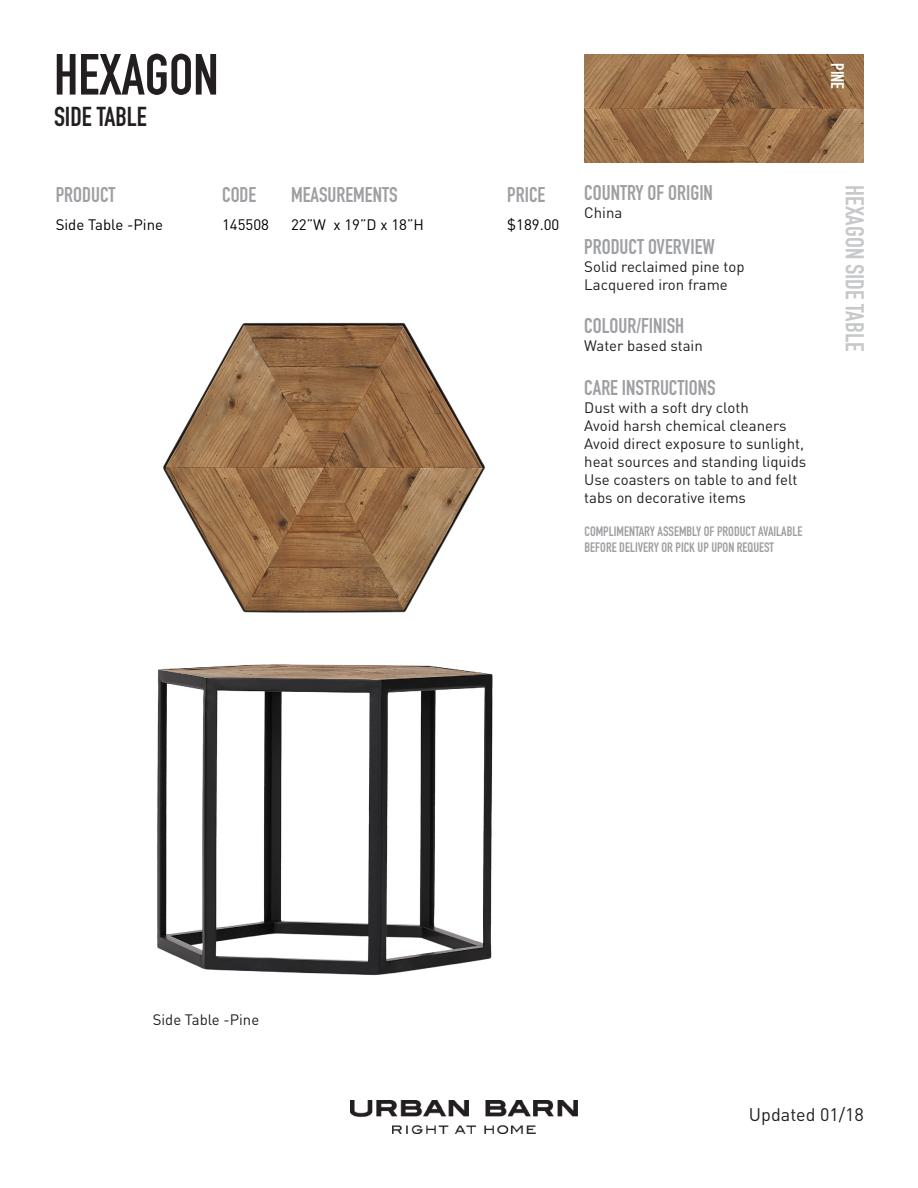
<style>
.page{position:relative;width:918px;height:1188px;background:#fff}
.page>*{position:absolute;margin:0;border:0;box-sizing:border-box;transform-origin:0 0}
.t1{font:57px "DIN Engschrift Std";color:#231f20}
.t2{font:27px "DIN Engschrift Std";color:#231f20}
.t3{font:25.5px "DIN Engschrift Std";color:#c7c8ca}
.t4{font:21px "DIN Engschrift Std";color:#9d9fa2}
.t5{font:18px "DINOT";color:#231f20}
.t6{font:18px "DIN Engschrift Std";color:#fff}
.t7{font:15px/18px "DINOT";color:#231f20}
.t8{font:15px "DINOT";color:#000}
.t9{font:13.5px/16.2px "DIN Engschrift Std";color:#9d9fa2}
</style>
<div class="page">
<img style="left:350px;top:1100px;width:227px;height:34px">
<img style="left:584px;top:54px;width:280px;height:109px">
<img style="left:157px;top:664px;width:336px;height:312px">
<img style="left:163px;top:322px;width:322px;height:291px">
<p class="t1" style="left:54px;top:41px;width:166px">HEXAGON</p>
<p class="t2" style="left:54px;top:101px;width:94px">SIDE TABLE</p>
<p class="t4" style="left:56px;top:183px;width:61px">PRODUCT</p>
<p class="t4" style="left:222px;top:183px;width:36px">CODE</p>
<p class="t4" style="left:291px;top:183px;width:108px">MEASUREMENTS</p>
<p class="t4" style="left:507px;top:183px;width:40px">PRICE</p>
<p class="t8" style="left:56px;top:214px;width:109px">Side Table -Pine</p>
<p class="t8" style="left:222px;top:214px;width:48px">145508</p>
<p class="t8" style="left:291px;top:214px;width:134px">22”W x 19”D x 18”H</p>
<p class="t8" style="left:507px;top:214px;width:54px">$189.00</p>
<p class="t6" style="left:848px;top:63px;width:27px;rotate:90deg">PINE</p>
<p class="t4" style="left:584px;top:180px;width:130px">COUNTRY OF ORIGIN</p>
<p class="t7" style="left:584px;top:203px;width:40px">China</p>
<p class="t4" style="left:584px;top:234px;width:132px">PRODUCT OVERVIEW</p>
<p class="t7" style="left:584px;top:257px;width:162px">Solid reclaimed pine top</p>
<p class="t7" style="left:584px;top:275px;width:145px">Lacquered iron frame</p>
<p class="t4" style="left:584px;top:314px;width:101px">COLOUR/FINISH</p>
<p class="t7" style="left:584px;top:336px;width:120px">Water based stain</p>
<p class="t4" style="left:584px;top:375px;width:133px">CARE INSTRUCTIONS</p>
<p class="t7" style="left:584px;top:398px;width:166px">Dust with a soft dry cloth</p>
<p class="t7" style="left:584px;top:416px;width:204px">Avoid harsh chemical cleaners</p>
<p class="t7" style="left:584px;top:434px;width:224px">Avoid direct exposure to sunlight, heat sources and standing liquids</p>
<p class="t7" style="left:584px;top:470px;width:215px">Use coasters on table to and felt tabs on decorative items</p>
<p class="t9" style="left:585px;top:524px;width:219px">COMPLIMENTARY ASSEMBLY OF PRODUCT AVAILABLE<br>BEFORE DELIVERY OR PICK UP UPON REQUEST</p>
<p class="t3" style="left:870px;top:185px;width:168px;rotate:90deg">HEXAGON SIDE TABLE</p>
<p class="t7" style="left:153px;top:1010px;width:108px">Side Table -Pine</p>
<p class="t5" style="left:749px;top:1102px;width:117px">Updated 01/18</p>
</div>
